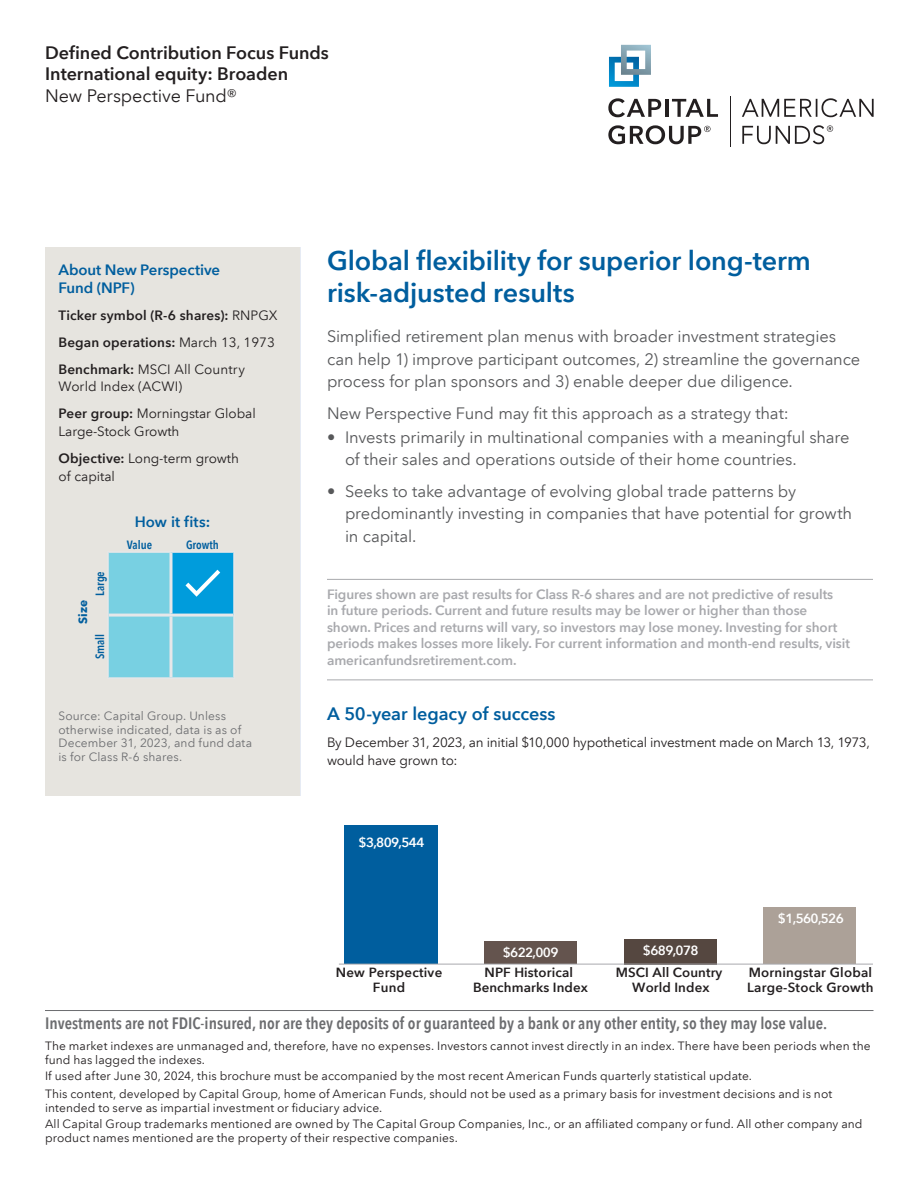
<style>
.page{position:relative;width:918px;height:1188px;background:#fff}
.page>*{position:absolute;margin:0;border:0;box-sizing:border-box;transform-origin:0 0}
.t1{font:600 27px/31.5px "Avenir Next LT Com";letter-spacing:-.005em;color:#005e9e}
.t2{font:600 18px/21.6px "Avenir Next LT Com";letter-spacing:-.005em;color:#231f20}
.t3{font:600 18px "Avenir Next LT Com";letter-spacing:-.005em;color:#005e9e}
.t4{font:18px "Avenir Next LT Com";letter-spacing:-.005em;color:#231f20}
.t5{font:16.5px/22.5px "Avenir Next LT Com";letter-spacing:-.01em;color:#57585a}
.t6{font:600 condensed 16.5px "Avenir Next LT Com";color:#6c6d70}
.t7{font:600 15px/18px "Avenir Next LT Com";letter-spacing:-.005em;color:#005e9e}
.t8{font:600 13.5px/16.5px "Avenir Next LT Com";letter-spacing:-.005em;color:#a8a9ad}
.t9{font:13.5px/27px "Avenir Next LT Com";letter-spacing:-.01em;color:#231f20}
.t10{font:600 13.5px/27px "Avenir Next LT Com";letter-spacing:.01em;color:#231f20}
.t11{font:600 13.35px/14.7px "Avenir Next LT Com";letter-spacing:.01em;color:#231f20;text-align:center}
.t12{font:600 13.35px "Avenir Next LT Com";letter-spacing:-.05em;color:#fff}
.t13{font:12px/13.5px "Avenir Next LT Com";letter-spacing:.01em;color:#231f20}
.t14{font:12px/13.5px "Avenir Next LT Com";letter-spacing:.01em;color:#6c6d70}
.t15{font:600 condensed 12px "Avenir Next LT Com";color:#005e9e}
.t16{font:700 12px "Avenir Next LT Com";color:#005e9e}
.s1{font-weight:400}
.s2{font-weight:600}
</style>
<div class="page">
<hr style="left:45px;top:1010px;width:828px;height:1px;background:#6c6d70">
<hr style="left:730px;top:96px;width:1px;height:51px;background:#231f20">
<svg style="left:608px;top:98px;width:53px;height:19px"></svg>
<hr style="left:665px;top:99px;width:3px;height:18px;background:#231f20">
<svg style="left:672px;top:99px;width:46px;height:18px"></svg>
<svg style="left:608px;top:125px;width:103px;height:19px"></svg>
<svg style="left:742px;top:98px;width:132px;height:19px"></svg>
<svg style="left:609px;top:45px;width:42px;height:42px"></svg>
<svg style="left:742px;top:125px;width:91px;height:19px"></svg>
<hr style="left:327px;top:579px;width:546px;height:1px;background:#a8a9ad">
<hr style="left:327px;top:680px;width:546px;height:1px;background:#a8a9ad">
<div style="left:764px;top:907px;width:92px;height:57px;background:#aca198"></div>
<div style="left:624px;top:939px;width:92px;height:25px;background:#554740"></div>
<div style="left:484px;top:941px;width:93px;height:23px;background:#64544e"></div>
<div style="left:344px;top:826px;width:94px;height:138px;background:#005e9e"></div>
<hr style="left:339px;top:964px;width:534px;height:1px;background:#a8a9ad">
<div style="left:45px;top:248px;width:255px;height:548px;background:#e6e4df"></div>
<hr style="left:107px;top:551px;width:64px;height:2px;background:#e6e7e9">
<hr style="left:107px;top:553px;width:2px;height:62px;background:#e6e7e9">
<hr style="left:171px;top:551px;width:64px;height:2px;background:#e6e7e9">
<hr style="left:233px;top:553px;width:2px;height:62px;background:#e6e7e9">
<hr style="left:107px;top:615px;width:2px;height:62px;background:#e6e7e9">
<hr style="left:233px;top:615px;width:2px;height:62px;background:#e6e7e9">
<hr style="left:107px;top:677px;width:64px;height:2px;background:#e6e7e9">
<hr style="left:171px;top:677px;width:64px;height:2px;background:#e6e7e9">
<svg style="left:108px;top:552px;width:126px;height:126px;background:#67c6e1"></svg>
<h2 class="t2" style="left:45px;top:41px;width:285px">Defined Contribution Focus Funds<br>International equity: Broaden</h2>
<h2 class="t4" style="left:45px;top:85px;width:194px">New Perspective Fund®</h2>
<p class="t7" style="left:58px;top:260px;width:163px">About New Perspective<br>Fund (NPF)</p>
<p class="t10" style="left:58px;top:301px;width:221px">Ticker symbol (R-6 shares): <span class="s1">RNPGX<br></span>Began operations: <span class="s1">March 13, 1973<br></span>Benchmark: <span class="s1">MSCI All Country</span></p>
<p class="t9" style="left:58px;top:373px;width:199px">World Index (ACWI)<br><span class="s2">Peer group:</span> Morningstar Global</p>
<p class="t9" style="left:58px;top:418px;width:182px">Large-Stock Growth<br><span class="s2">Objective:</span> Long-term growth</p>
<p class="t9" style="left:58px;top:463px;width:58px">of capital</p>
<p class="t7" style="left:135px;top:512px;width:77px">How it fits:</p>
<p class="t15" style="left:127px;top:538px;width:27px">Value</p>
<p class="t15" style="left:186px;top:538px;width:34px">Growth</p>
<p class="t16" style="left:75px;top:624px;width:25px;rotate:-90deg">Size</p>
<p class="t15" style="left:93px;top:596px;width:26px;rotate:-90deg">Large</p>
<p class="t15" style="left:93px;top:659px;width:27px;rotate:-90deg">Small</p>
<p class="t14" style="left:58px;top:709px;width:195px">Source: Capital Group. Unless otherwise indicated, data is as of<br>December 31, 2023, and fund data is for Class R-6 shares.</p>
<h1 class="t1" style="left:327px;top:245px;width:485px">Global flexibility for superior long-term risk-adjusted results</h1>
<h3 class="t5" style="left:327px;top:325px;width:535px">Simplified retirement plan menus with broader investment strategies can help 1) improve participant outcomes, 2) streamline the governance process for plan sponsors and 3) enable deeper due diligence.</h3>
<h3 class="t5" style="left:327px;top:402px;width:463px">New Perspective Fund may fit this approach as a strategy that:</h3>
<h3 class="t5" style="left:345px;top:426px;width:506px;text-indent:-18px">• Invests primarily in multinational companies with a meaningful share of their sales and operations outside of their home countries.</h3>
<h3 class="t5" style="left:345px;top:480px;width:509px;text-indent:-18px">• Seeks to take advantage of evolving global trade patterns by predominantly investing in companies that have potential for growth in capital.</h3>
<p class="t8" style="left:327px;top:586px;width:525px">Figures shown are past results for Class R-6 shares and are not predictive of results<br>in future periods. Current and future results may be lower or higher than those shown. Prices and returns will vary, so investors may lose money. Investing for short periods makes losses more likely. For current information and month-end results, visit americanfundsretirement.com.</p>
<h2 class="t3" style="left:327px;top:703px;width:230px">A 50-year legacy of success</h2>
<p class="t9" style="left:327px;top:733px;width:544px;line-height:18px">By December 31, 2023, an initial $10,000 hypothetical investment made on March 13, 1973, would have grown to:</p>
<p class="t12" style="left:359px;top:834px;width:67px">$3,809,544</p>
<p class="t11" style="left:336px;top:965px;width:108px">New Perspective<br>Fund</p>
<p class="t12" style="left:503px;top:945px;width:57px">$622,009</p>
<p class="t12" style="left:643px;top:942px;width:57px">$689,078</p>
<p class="t11" style="left:616px;top:965px;width:108px">MSCI All Country<br>World Index</p>
<p class="t11" style="left:473px;top:965px;width:116px">NPF Historical<br>Benchmarks Index</p>
<p class="t12" style="left:778px;top:910px;width:67px">$1,560,526</p>
<p class="t11" style="left:747px;top:965px;width:128px;text-align:left">Morningstar Global<br>Large-Stock Growth</p>
<h3 class="t6" style="left:45px;top:1013px;width:784px">Investments are not FDIC-insured, nor are they deposits of or guaranteed by a bank or any other entity, so they may lose value.</h3>
<p class="t13" style="left:45px;top:1039px;width:827px">The market indexes are unmanaged and, therefore, have no expenses. Investors cannot invest directly in an index. There have been periods when the fund has lagged the indexes.</p>
<p class="t13" style="left:45px;top:1067px;width:789px;line-height:18px">If used after June 30, 2024, this brochure must be accompanied by the most recent American Funds quarterly statistical update.<br>This content, developed by Capital Group, home of American Funds, should not be used as a primary basis for investment decisions and is not</p>
<p class="t13" style="left:45px;top:1099px;width:819px;line-height:16.5px">intended to serve as impartial investment or fiduciary advice.<br>All Capital Group trademarks mentioned are owned by The Capital Group Companies, Inc., or an affiliated company or fund. All other company and</p>
<p class="t13" style="left:45px;top:1131px;width:414px">product names mentioned are the property of their respective companies.</p>
</div>
